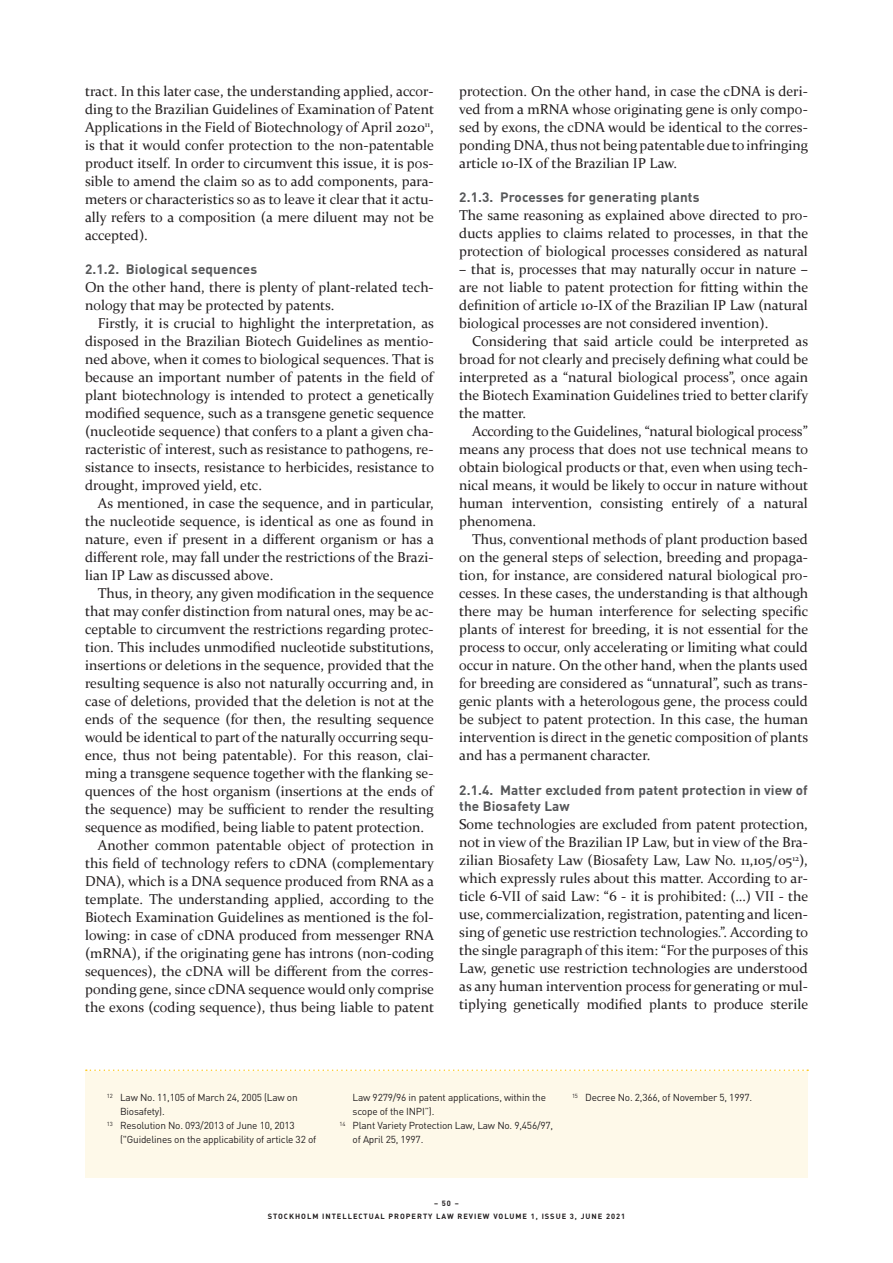
<style>
.page{position:relative;width:893px;height:1263px;background:#fff}
.page>*{position:absolute;margin:0;border:0;box-sizing:border-box;transform-origin:0 0}
.t1{font:14.25px/18px "Constantia";color:#231f20;text-align:justify}
.t2{font:700 13.5px/16.5px "DIN";letter-spacing:.01em;color:#57585a}
.t3{font:10.05px "DIN";letter-spacing:-.02em;color:#231f20}
.t4{font:700 7.5px/13.5px "DIN";letter-spacing:.13em;color:#231f20;text-align:center}
</style>
<div class="page">
<div style="left:85px;top:1071px;width:723px;height:107px;background:#fef9e9"></div>
<svg style="left:86px;top:1069px;width:722px;height:2px"></svg>
<p class="t1" style="left:85px;top:81px;width:351px">tract. In this later case, the understanding applied, accor&shy;ding to the Brazilian Guidelines of Examination of Patent Applications in the Field of Biotechnology of April 2020<sup>11</sup>, is that it would confer protection to the non-patentable product itself. In order to circumvent this issue, it is pos&shy;sible to amend the claim so as to add components, para&shy;meters or characteristics so as to leave it clear that it actu&shy;ally refers to a composition (a mere diluent may not be accepted).</p>
<p class="t2" style="left:85px;top:261px;width:174px">2.1.2. Biological sequences</p>
<p class="t1" style="left:85px;top:278px;width:350px">On the other hand, there is plenty of plant-related tech&shy;nology that may be protected by patents.</p>
<p class="t1" style="left:85px;top:314px;width:351px;text-indent:13px">Firstly, it is crucial to highlight the interpretation, as disposed in the Brazilian Biotech Guidelines as mentio&shy;ned above, when it comes to biological sequences. That is because an important number of patents in the field of plant biotechnology is intended to protect a genetically modified sequence, such as a transgene genetic sequence (nucleotide sequence) that confers to a plant a given cha&shy;racteristic of interest, such as resistance to pathogens, re&shy;sistance to insects, resistance to herbicides, resistance to drought, improved yield, etc.</p>
<p class="t1" style="left:85px;top:494px;width:351px;text-indent:13px">As mentioned, in case the sequence, and in particular, the nucleotide sequence, is identical as one as found in nature, even if present in a different organism or has a different role, may fall under the restrictions of the Brazi&shy;lian IP Law as discussed above.</p>
<p class="t1" style="left:98px;top:584px;width:338px">Thus, in theory, any given modification in the sequence</p>
<p class="t1" style="left:85px;top:602px;width:350px">that may confer distinction from natural ones, may be ac-</p>
<p class="t1" style="left:85px;top:620px;width:350px">ceptable to circumvent the restrictions regarding protec-</p>
<p class="t1" style="left:85px;top:638px;width:350px">tion. This includes unmodified nucleotide substitutions,</p>
<p class="t1" style="left:85px;top:656px;width:351px">insertions or deletions in the sequence, provided that the</p>
<p class="t1" style="left:85px;top:674px;width:350px">resulting sequence is also not naturally occurring and, in</p>
<p class="t1" style="left:85px;top:692px;width:351px">case of deletions, provided that the deletion is not at the</p>
<p class="t1" style="left:85px;top:710px;width:351px">ends of the sequence (for then, the resulting sequence</p>
<p class="t1" style="left:85px;top:728px;width:350px">would be identical to part of the naturally occurring sequ-</p>
<p class="t1" style="left:85px;top:746px;width:350px">ence, thus not being patentable). For this reason, clai-</p>
<p class="t1" style="left:85px;top:764px;width:350px">ming a transgene sequence together with the flanking se-</p>
<p class="t1" style="left:85px;top:782px;width:350px">quences of the host organism (insertions at the ends of</p>
<p class="t1" style="left:85px;top:800px;width:350px">the sequence) may be sufficient to render the resulting</p>
<p class="t1" style="left:85px;top:818px;width:341px">sequence as modified, being liable to patent protection.</p>
<p class="t1" style="left:98px;top:836px;width:338px">Another common patentable object of protection in</p>
<p class="t1" style="left:85px;top:854px;width:351px">this field of technology refers to cDNA (complementary</p>
<p class="t1" style="left:85px;top:872px;width:351px">DNA), which is a DNA sequence produced from RNA as a</p>
<p class="t1" style="left:85px;top:890px;width:351px">template. The understanding applied, according to the</p>
<p class="t1" style="left:85px;top:908px;width:350px">Biotech Examination Guidelines as mentioned is the fol-</p>
<p class="t1" style="left:85px;top:926px;width:350px">lowing: in case of cDNA produced from messenger RNA</p>
<p class="t1" style="left:85px;top:944px;width:350px">(mRNA), if the originating gene has introns (non-coding</p>
<p class="t1" style="left:85px;top:962px;width:350px">sequences), the cDNA will be different from the corres-</p>
<p class="t1" style="left:85px;top:980px;width:351px">ponding gene, since cDNA sequence would only comprise</p>
<p class="t1" style="left:85px;top:998px;width:351px">the exons (coding sequence), thus being liable to patent</p>
<p class="t1" style="left:459px;top:81px;width:350px">protection. On the other hand, in case the cDNA is deri&shy;ved from a mRNA whose originating gene is only compo&shy;sed by exons, the cDNA would be identical to the corres&shy;ponding DNA, thus not being patentable due to infringing article 10-IX of the Brazilian IP Law.</p>
<p class="t2" style="left:459px;top:189px;width:242px">2.1.3. Processes for generating plants</p>
<p class="t1" style="left:459px;top:206px;width:351px">The same reasoning as explained above directed to pro&shy;ducts applies to claims related to processes, in that the protection of biological processes considered as natural</p>
<p class="t1" style="left:459px;top:260px;width:351px">– that is, processes that may naturally occur in nature – are not liable to patent protection for fitting within the definition of article 10-IX of the Brazilian IP Law (natural biological processes are not considered invention).</p>
<p class="t1" style="left:459px;top:332px;width:351px;text-indent:13px">Considering that said article could be interpreted as broad for not clearly and precisely defining what could be interpreted as a “natural biological process”, once again the Biotech Examination Guidelines tried to better clarify the matter.</p>
<p class="t1" style="left:459px;top:422px;width:351px;text-indent:13px">According to the Guidelines, “natural biological process” means any process that does not use technical means to obtain biological products or that, even when using tech&shy;nical means, it would be likely to occur in nature without human intervention, consisting entirely of a natural phenomena.</p>
<p class="t1" style="left:459px;top:530px;width:351px;text-indent:13px">Thus, conventional methods of plant production based on the general steps of selection, breeding and propaga&shy;tion, for instance, are considered natural biological pro&shy;cesses. In these cases, the understanding is that although there may be human interference for selecting specific plants of interest for breeding, it is not essential for the process to occur, only accelerating or limiting what could occur in nature. On the other hand, when the plants used for breeding are considered as “unnatural”, such as trans&shy;genic plants with a heterologous gene, the process could be subject to patent protection. In this case, the human intervention is direct in the genetic composition of plants and has a permanent character.</p>
<p class="t2" style="left:459px;top:781px;width:350px">2.1.4. Matter excluded from patent protection in view of the Biosafety Law</p>
<p class="t1" style="left:459px;top:815px;width:351px">Some technologies are excluded from patent protection, not in view of the Brazilian IP Law, but in view of the Bra&shy;zilian Biosafety Law (Biosafety Law, Law No. 11,105/05<sup>12</sup>), which expressly rules about this matter. According to ar&shy;ticle 6-VII of said Law: “6 - it is prohibited: (…) VII - the use, commercialization, registration, patenting and licen&shy;sing of genetic use restriction technologies.”. According to the single paragraph of this item: “For the purposes of this Law, genetic use restriction technologies are understood as any human intervention process for generating or mul&shy;tiplying genetically modified plants to produce sterile</p>
<p class="t3" style="left:107px;top:1091px;width:192px"><sup>12</sup> Law No. 11,105 of March 24, 2005 (Law on</p>
<p class="t3" style="left:120px;top:1105px;width:46px">Biosafety).</p>
<p class="t3" style="left:107px;top:1119px;width:189px"><sup>13</sup> Resolution No. 093/2013 of June 10, 2013</p>
<p class="t3" style="left:120px;top:1133px;width:198px">("Guidelines on the applicability of article 32 of</p>
<p class="t3" style="left:353px;top:1091px;width:195px">Law 9279/96 in patent applications, within the</p>
<p class="t3" style="left:353px;top:1105px;width:83px">scope of the INPI”).</p>
<p class="t3" style="left:339px;top:1119px;width:215px"><sup>14</sup> Plant Variety Protection Law, Law No. 9,456/97,</p>
<p class="t3" style="left:353px;top:1133px;width:72px">of April 25, 1997.</p>
<p class="t3" style="left:572px;top:1091px;width:182px"><sup>15</sup> Decree No. 2,366, of November 5, 1997.</p>
<p class="t4" style="left:268px;top:1196px;width:359px">– 50 –<br>STOCKHOLM INTELLECTUAL PROPERTY LAW REVIEW VOLUME 1, ISSUE 3, JUNE 2021</p>
</div>
